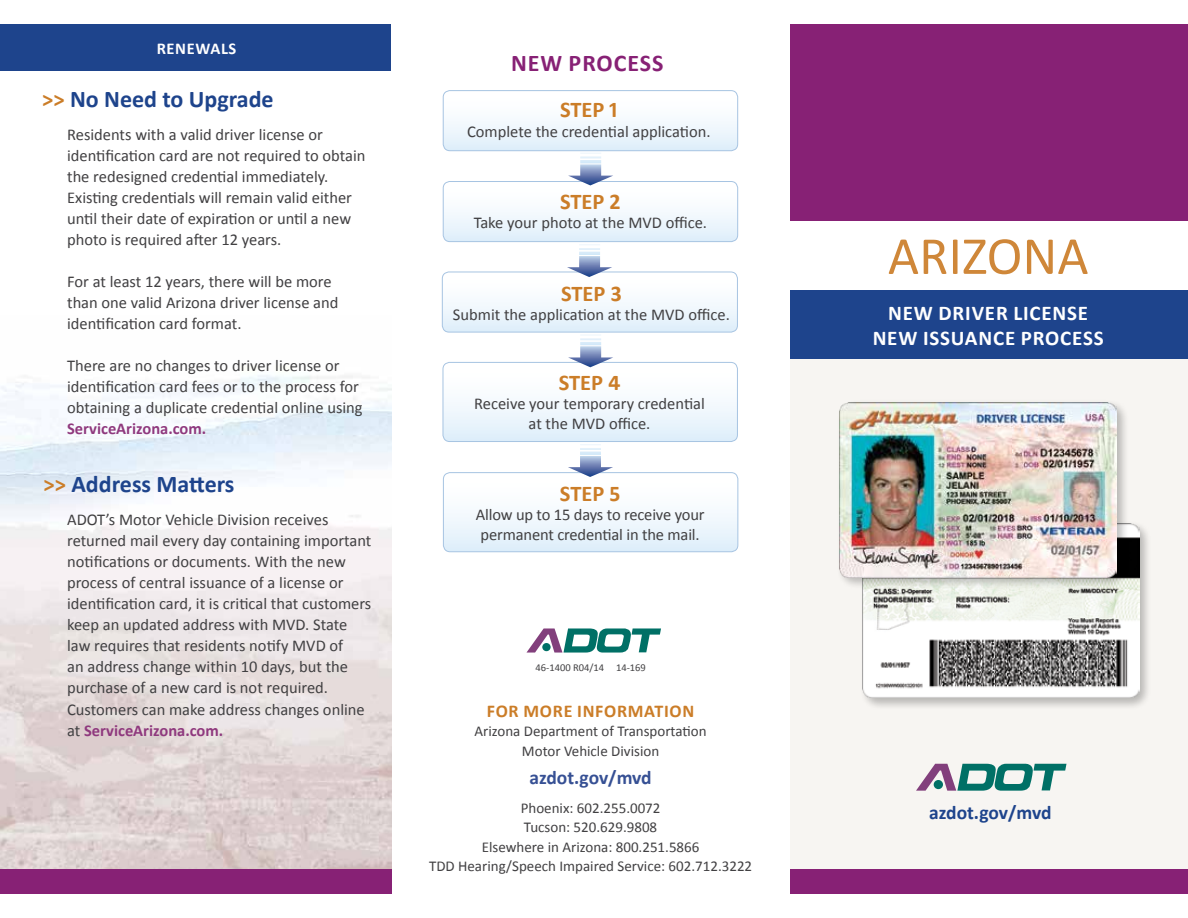
<style>
.page{position:relative;width:1188px;height:918px;background:#fff}
.page>*{position:absolute;margin:0;border:0;box-sizing:border-box;transform-origin:0 0}
.t1{font:54px "Calibri";color:#cf8739}
.t2{font:700 24px "Calibri";color:#1e448c}
.t3{font:700 24px "Calibri";letter-spacing:.04em;color:#872175}
.t4{font:700 22.5px "Calibri";color:#cb7d28}
.t5{font:700 21px/25.5px "Calibri";letter-spacing:.04em;color:#fff;text-align:center}
.t6{font:700 19.5px "Calibri";letter-spacing:-.005em;color:#1e448c}
.t7{font:700 19.5px "Calibri";letter-spacing:-.005em;color:#365094}
.t8{font:700 18px "Calibri";letter-spacing:.04em;color:#cb7d28}
.t9{font:16.5px/21px "Calibri";color:#414042}
.t10{font:700 16.5px "Calibri";color:#8f397e}
.t11{font:700 16.5px "Calibri";letter-spacing:.04em;color:#fff}
.t12{font:15px/19.5px "Calibri";color:#414042;text-align:center}
.t13{font:10.5px "Calibri";color:#414042}
.s1{font-size:22.5px;color:#cb7d28}
.s2{font-weight:700;color:#8f397e}
</style>
<div class="page">
<svg style="left:442px;top:91px;width:296px;height:461px"></svg>
<div style="left:443px;top:90px;width:295px;height:61px;border:1px solid #a7c4e2;border-radius:7px"></div>
<img style="left:0;top:375px;width:391px;height:494px">
<div style="left:791px;top:329px;width:397px;height:551px;background:#f7f5f2"></div>
<svg style="left:916px;top:764px;width:150px;height:27px"></svg>
<svg style="left:526px;top:628px;width:135px;height:25px"></svg>
<div style="left:859px;top:520px;width:293px;height:191px;background:#000;opacity:.25"></div>
<img style="left:863px;top:523px;width:277px;height:175px">
<div style="left:836px;top:399px;width:293px;height:191px;background:#000;opacity:.25"></div>
<img style="left:839px;top:402px;width:278px;height:175px">
<div style="left:791px;top:291px;width:397px;height:68px;background:#1e448c"></div>
<div style="left:0;top:24px;width:391px;height:47px;background:#1e448c"></div>
<div style="left:0;top:869px;width:392px;height:25px;background:#872175"></div>
<div style="left:791px;top:869px;width:397px;height:25px;background:#872175"></div>
<div style="left:791px;top:24px;width:397px;height:197px;background:#872175"></div>
<p class="t11" style="left:157px;top:39px;width:81px">RENEWALS</p>
<h2 class="t2" style="left:42px;top:84px;width:233px"><span class="s1">&gt;&gt;</span> No Need to Upgrade</h2>
<p class="t9" style="left:67px;top:123px;width:300px">Residents with a valid driver license or identification card are not required to obtain the redesigned credential immediately.<br>Existing credentials will remain valid either until their date of expiration or until a new photo is required after 12 years.</p>
<p class="t9" style="left:67px;top:270px;width:273px">For at least 12 years, there will be more than one valid Arizona driver license and identification card format.</p>
<p class="t9" style="left:67px;top:354px;width:297px">There are no changes to driver license or identification card fees or to the process for obtaining a duplicate credential online using</p>
<p class="t10" style="left:67px;top:418px;width:141px">ServiceArizona.com.</p>
<h2 class="t2" style="left:44px;top:469px;width:193px"><span class="s1">&gt;&gt;</span> Address Matters</h2>
<p class="t9" style="left:67px;top:509px;width:306px">ADOT’s Motor Vehicle Division receives returned mail every day containing important notifications or documents. With the new process of central issuance of a license or identification card, it is critical that customers keep an updated address with MVD. State law requires that residents notify MVD of<br>an address change within 10 days, but the purchase of a new card is not required.<br>Customers can make address changes online at <span class="s2">ServiceArizona.com.</span></p>
<h2 class="t3" style="left:511px;top:48px;width:154px">NEW PROCESS</h2>
<h3 class="t4" style="left:560px;top:96px;width:59px">STEP 1</h3>
<p class="t9" style="left:467px;top:120px;width:245px">Complete the credential application.</p>
<h3 class="t4" style="left:560px;top:187px;width:62px">STEP 2</h3>
<p class="t9" style="left:474px;top:212px;width:235px">Take your photo at the MVD office.</p>
<h3 class="t4" style="left:561px;top:279px;width:62px">STEP 3</h3>
<p class="t9" style="left:453px;top:304px;width:278px">Submit the application at the MVD office.</p>
<h3 class="t4" style="left:559px;top:368px;width:63px">STEP 4</h3>
<p class="t9" style="left:474px;top:393px;width:232px;line-height:19.5px;text-align:center">Receive your temporary credential at the MVD office.</p>
<h3 class="t4" style="left:560px;top:479px;width:62px">STEP 5</h3>
<p class="t9" style="left:476px;top:504px;width:230px;line-height:19.5px">Allow up to 15 days to receive your permanent credential in the mail.</p>
<p class="t13" style="left:536px;top:661px;width:112px">46-1400 R04/14 14-169</p>
<p class="t8" style="left:487px;top:700px;width:209px">FOR MORE INFORMATION</p>
<p class="t12" style="left:475px;top:721px;width:234px">Arizona Department of Transportation<br>Motor Vehicle Division</p>
<p class="t7" style="left:529px;top:766px;width:124px">azdot.gov/mvd</p>
<p class="t12" style="left:429px;top:797px;width:325px">Phoenix: 602.255.0072<br>Tucson: 520.629.9808<br>Elsewhere in Arizona: 800.251.5866<br>TDD Hearing/Speech Impaired Service: 602.712.3222</p>
<h1 class="t1" style="left:888px;top:222px;width:202px">ARIZONA</h1>
<p class="t5" style="left:873px;top:299px;width:233px">NEW DRIVER LICENSE<br>NEW ISSUANCE PROCESS</p>
<p class="t6" style="left:929px;top:801px;width:124px">azdot.gov/mvd</p>
</div>
